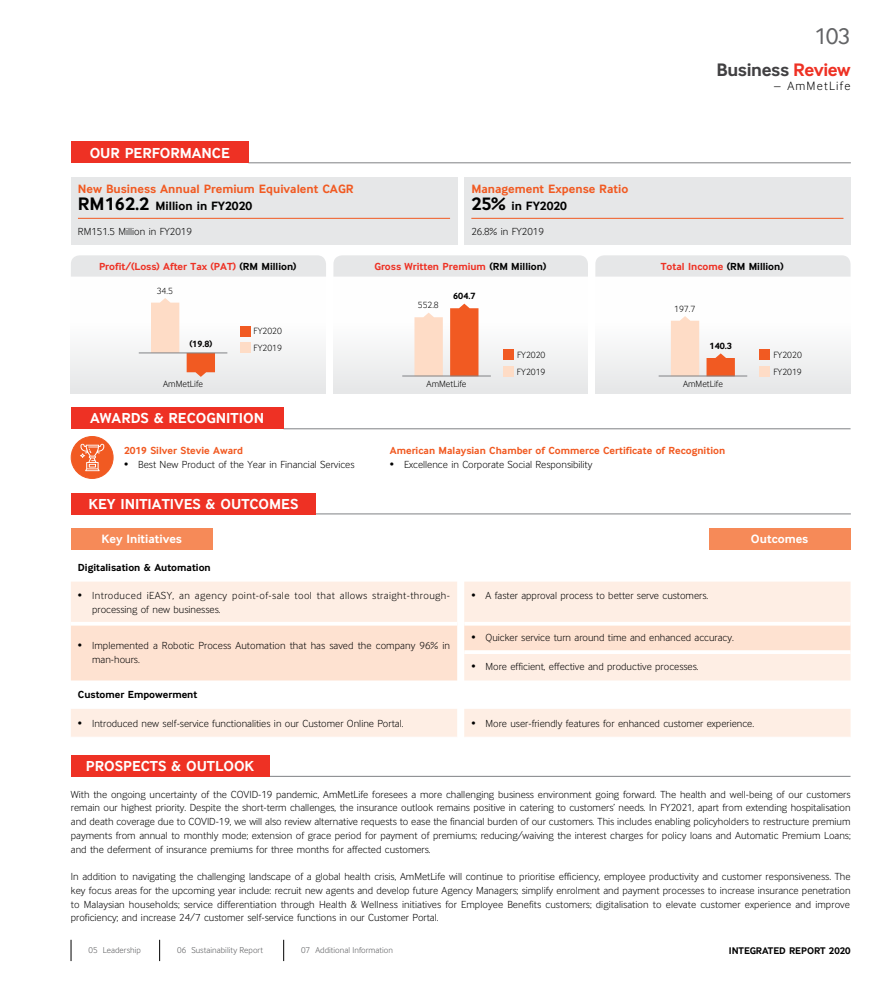
<style>
.page{position:relative;width:886px;height:993px;background:#fff}
.page>*{position:absolute;margin:0;border:0;box-sizing:border-box;transform-origin:0 0}
.t1{font:23.75px "Inter Face";color:#636466}
.t2{font:700 18.75px "Inter Face";letter-spacing:-.02em;color:#414042}
.t3{font:700 15px "Inter Face";color:#fff}
.t4{font:700 12.5px/17.5px "Inter Face";color:#f15a22}
.t5{font:700 12.5px "Inter Face";color:#fff}
.t6{font:300 12.5px "Inter Face";letter-spacing:.1em;color:#000}
.t7{font:300 10.62px/13.8px "Inter Face";color:#000;text-align:justify}
.t8{font:300 10.62px/13.8px "Inter Face";letter-spacing:.035em;color:#000}
.t9{font:700 10.62px "Inter Face";color:#ee3124}
.t10{font:700 10.62px "Inter Face";color:#f15a22}
.t11{font:700 10.62px "Inter Face";color:#000}
.t12{font:700 10px "Inter Face";color:#000}
.t13{font:300 9.38px/16.8px "Inter Face";color:#000}
.t14{font:700 9.38px "Inter Face";color:#000}
.t15{font:300 8.75px "Inter Face";letter-spacing:.005em;color:#58595b}
.s1{font-size:18.75px;color:#000}
.s2{color:#000}
.s3{color:#ee3124}
</style>
<div class="page">
<div style="left:71px;top:177px;width:386px;height:67px;background:#e6e7e8"></div>
<hr style="left:78px;top:218px;width:372px;height:1px;background:#f15a22">
<div style="left:464px;top:177px;width:386px;height:67px;background:#e6e7e8"></div>
<hr style="left:471px;top:218px;width:372px;height:1px;background:#f15a22">
<div style="left:333px;top:273px;width:255px;height:120px;background:linear-gradient(to bottom,#fff,#e9eaeb)"></div>
<div style="left:333px;top:255px;width:255px;height:21px;background:#e6e7e8"></div>
<div style="left:71px;top:273px;width:255px;height:120px;background:linear-gradient(to bottom,#fff,#e9eaea)"></div>
<div style="left:71px;top:255px;width:255px;height:21px;background:#e6e7e8"></div>
<div style="left:595px;top:273px;width:255px;height:120px;background:linear-gradient(to bottom,#fff,#e9eaea)"></div>
<div style="left:595px;top:255px;width:255px;height:21px;background:#e6e7e8"></div>
<hr style="left:248px;top:162px;width:603px;height:1px;background:#808285">
<div style="left:71px;top:142px;width:177px;height:21px;background:#ee3124"></div>
<hr style="left:283px;top:428px;width:567px;height:1px;background:#808285">
<div style="left:71px;top:407px;width:212px;height:22px;background:#ee3124"></div>
<div style="left:71px;top:436px;width:42px;height:42px;background:#f15a22;border-radius:50%"></div>
<div style="left:71px;top:436px;width:42px;height:42px;border:1px solid #f15a22;border-radius:50%"></div>
<svg style="left:80px;top:443px;width:24px;height:28px"></svg>
<hr style="left:316px;top:513px;width:535px;height:1px;background:#808285">
<div style="left:71px;top:493px;width:245px;height:21px;background:#ee3124"></div>
<svg style="left:71px;top:581px;width:779px;height:155px;fill:#feeee4"></svg>
<svg style="left:71px;top:623px;width:779px;height:57px;background:#fee5d6"></svg>
<svg style="left:71px;top:621px;width:386px;height:4px"></svg>
<svg style="left:464px;top:621px;width:386px;height:4px"></svg>
<hr style="left:464px;top:650px;width:386px;height:3px;background:#fff">
<div style="left:71px;top:528px;width:142px;height:21px;background:#f68a58"></div>
<div style="left:709px;top:528px;width:141px;height:21px;background:#f68a58"></div>
<hr style="left:269px;top:775px;width:581px;height:1px;background:#808285">
<div style="left:71px;top:755px;width:198px;height:21px;background:#ee3124"></div>
<div style="left:240px;top:326px;width:10px;height:10px;background:#f15a22"></div>
<div style="left:240px;top:342px;width:10px;height:11px;background:#fedcc6"></div>
<svg style="left:187px;top:353px;width:28px;height:24px"></svg>
<svg style="left:151px;top:298px;width:28px;height:54px;background:#fedec9"></svg>
<hr style="left:139px;top:352px;width:88px;height:1px;background:#808285">
<div style="left:503px;top:349px;width:11px;height:11px;background:#f15a22"></div>
<div style="left:503px;top:365px;width:11px;height:11px;background:#fedcc6"></div>
<svg style="left:450px;top:303px;width:28px;height:72px;background:#f16430"></svg>
<svg style="left:414px;top:312px;width:29px;height:63px;background:#fddeca"></svg>
<hr style="left:402px;top:375px;width:89px;height:1px;background:#808285">
<div style="left:760px;top:349px;width:10px;height:11px;background:#f15a22"></div>
<div style="left:760px;top:365px;width:10px;height:11px;background:#fedcc6"></div>
<svg style="left:706px;top:353px;width:29px;height:22px"></svg>
<svg style="left:671px;top:316px;width:28px;height:59px;background:#fedec9"></svg>
<hr style="left:659px;top:375px;width:88px;height:1px;background:#808285">
<svg style="left:71px;top:939px;width:1px;height:21px"></svg>
<svg style="left:159px;top:939px;width:1px;height:21px"></svg>
<svg style="left:283px;top:939px;width:1px;height:21px"></svg>
<h1 class="t1" style="left:814px;top:21px;width:37px">103</h1>
<h3 class="t3" style="left:90px;top:143px;width:142px">OUR PERFORMANCE</h3>
<p class="t4" style="left:78px;top:179px;width:277px">New Business Annual Premium Equivalent CAGR<br><span class="s1">RM162.2</span> <span class="s2">Million in FY2020</span></p>
<p class="t7" style="left:78px;top:224px;width:115px">RM151.5 Million in FY2019</p>
<p class="t4" style="left:471px;top:179px;width:158px">Management Expense Ratio<br><span class="s1">25%</span> <span class="s2">in FY2020</span></p>
<p class="t7" style="left:471px;top:224px;width:74px">26.8% in FY2019</p>
<h2 class="t2" style="left:716px;top:58px;width:135px">Business <span class="s3">Review</span></h2>
<p class="t6" style="left:774px;top:78px;width:78px">– AmMetLife</p>
<p class="t9" style="left:99px;top:259px;width:199px">Profit/(Loss) After Tax (PAT) <span class="s2">(RM Million)</span></p>
<p class="t9" style="left:374px;top:259px;width:173px">Gross Written Premium <span class="s2">(RM Million)</span></p>
<p class="t9" style="left:661px;top:259px;width:124px">Total Income <span class="s2">(RM Million)</span></p>
<p class="t13" style="left:157px;top:282px;width:18px">34.5</p>
<p class="t14" style="left:189px;top:338px;width:25px">(19.8)</p>
<p class="t13" style="left:163px;top:375px;width:41px">AmMetLife</p>
<p class="t13" style="left:253px;top:322px;width:30px">FY2020<br>FY2019</p>
<h3 class="t3" style="left:90px;top:409px;width:175px">AWARDS &amp; RECOGNITION</h3>
<p class="t10" style="left:124px;top:444px;width:120px">2019 Silver Stevie Award</p>
<p class="t7" style="left:124px;top:457px;width:232px">• Best New Product of the Year in Financial Services</p>
<p class="t13" style="left:418px;top:296px;width:22px">552.8</p>
<p class="t14" style="left:453px;top:290px;width:24px">604.7</p>
<p class="t13" style="left:427px;top:375px;width:41px">AmMetLife</p>
<p class="t13" style="left:517px;top:346px;width:30px">FY2020<br>FY2019</p>
<p class="t13" style="left:674px;top:300px;width:22px">197.7</p>
<p class="t14" style="left:709px;top:340px;width:24px">140.3</p>
<p class="t13" style="left:683px;top:375px;width:41px">AmMetLife</p>
<p class="t10" style="left:390px;top:444px;width:337px">American Malaysian Chamber of Commerce Certificate of Recognition</p>
<p class="t7" style="left:390px;top:457px;width:204px">• Excellence in Corporate Social Responsibility</p>
<p class="t13" style="left:773px;top:346px;width:30px">FY2020<br>FY2019</p>
<h3 class="t3" style="left:88px;top:494px;width:211px">KEY INITIATIVES &amp; OUTCOMES</h3>
<p class="t5" style="left:101px;top:531px;width:82px">Key Initiatives</p>
<p class="t5" style="left:751px;top:531px;width:59px">Outcomes</p>
<p class="t11" style="left:78px;top:560px;width:134px">Digitalisation &amp; Automation</p>
<p class="t8" style="left:92px;top:588px;width:359px;text-indent:-14px">• Introduced iEASY, an agency point-of-sale tool that allows straight-through&shy;processing of new businesses.</p>
<p class="t7" style="left:471px;top:588px;width:238px">• A faster approval process to better serve customers.</p>
<p class="t7" style="left:92px;top:637px;width:359px;text-indent:-14px">• Implemented a Robotic Process Automation that has saved the company 96% in man-hours.</p>
<p class="t7" style="left:471px;top:630px;width:264px">• Quicker service turn around time and enhanced accuracy.</p>
<p class="t7" style="left:471px;top:658px;width:229px">• More efficient, effective and productive processes.</p>
<p class="t11" style="left:78px;top:687px;width:121px">Customer Empowerment</p>
<p class="t7" style="left:78px;top:715px;width:327px">• Introduced new self-service functionalities in our Customer Online Portal.</p>
<p class="t7" style="left:471px;top:715px;width:284px">• More user-friendly features for enhanced customer experience.</p>
<h3 class="t3" style="left:86px;top:756px;width:170px">PROSPECTS &amp; OUTLOOK</h3>
<p class="t7" style="left:71px;top:786px;width:781px">With the ongoing uncertainty of the COVID-19 pandemic, AmMetLife foresees a more challenging business environment going forward. The health and well-being of our customers remain our highest priority. Despite the short-term challenges, the insurance outlook remains positive in catering to customers’ needs. In FY2021, apart from extending hospitalisation and death coverage due to COVID-19, we will also review alternative requests to ease the financial burden of our customers. This includes enabling policyholders to restructure premium payments from annual to monthly mode; extension of grace period for payment of premiums; reducing/waiving the interest charges for policy loans and Automatic Premium Loans; and the deferment of insurance premiums for three months for affected customers.</p>
<p class="t7" style="left:71px;top:869px;width:781px">In addition to navigating the challenging landscape of a global health crisis, AmMetLife will continue to prioritise efficiency, employee productivity and customer responsiveness. The key focus areas for the upcoming year include: recruit new agents and develop future Agency Managers; simplify enrolment and payment processes to increase insurance penetration to Malaysian households; service differentiation through Health &amp; Wellness initiatives for Employee Benefits customers; digitalisation to elevate customer experience and improve proficiency; and increase 24/7 customer self-service functions in our Customer Portal.</p>
<p class="t15" style="left:89px;top:944px;width:54px">05 Leadership</p>
<p class="t15" style="left:177px;top:944px;width:87px">06 Sustainability Report</p>
<p class="t15" style="left:301px;top:944px;width:93px">07 Additional Information</p>
<p class="t12" style="left:729px;top:943px;width:123px">INTEGRATED REPORT 2020</p>
</div>
